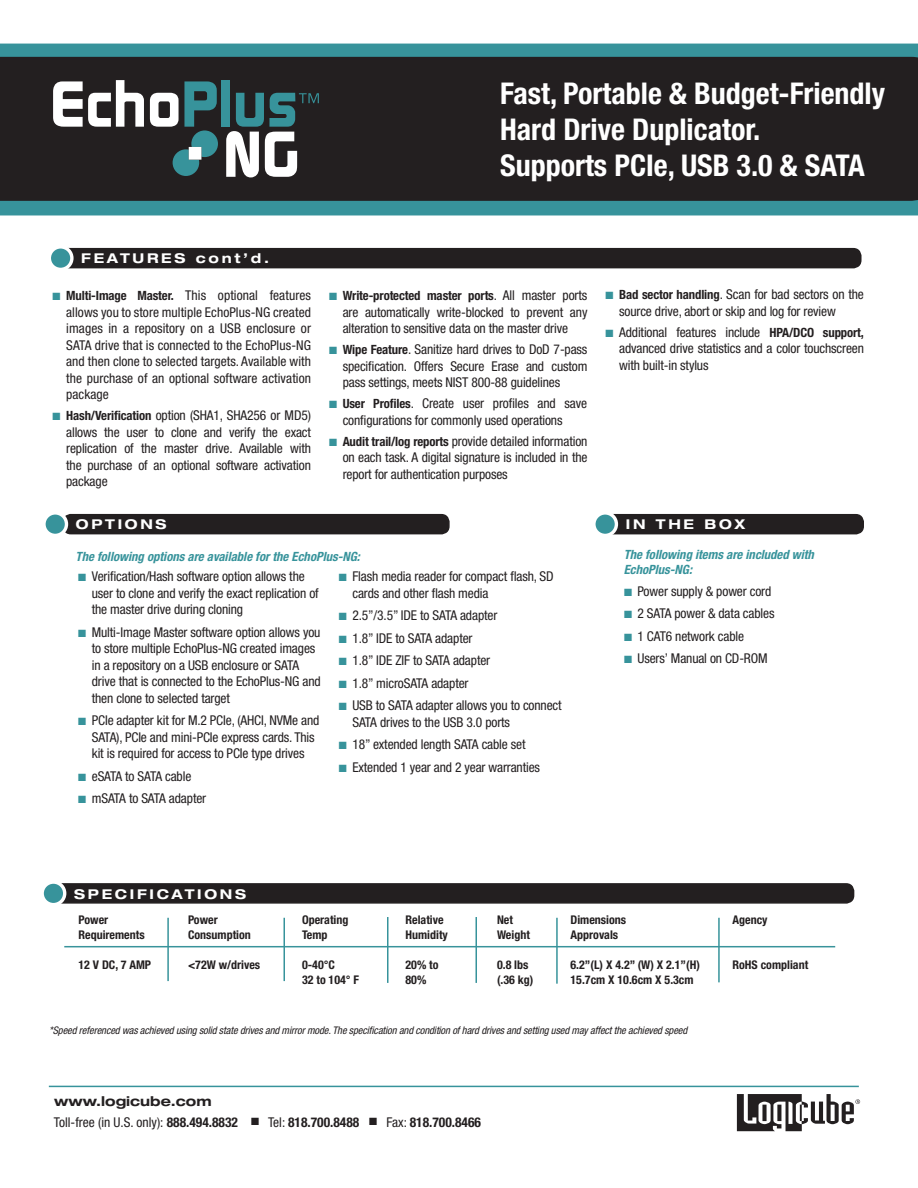
<style>
.page{position:relative;width:918px;height:1188px;background:#fff}
.page>*{position:absolute;margin:0;border:0;box-sizing:border-box;transform-origin:0 0}
.t1{font:700 condensed 30px/36px "Helvetica Neue";color:#fff}
.t2{font:condensed 13.5px/16.5px "Helvetica Neue";letter-spacing:-.01em;color:#231f20}
.t3{font:700 condensed 13.5px "Helvetica Neue";color:#231f20}
.t4{font:700 expanded 13.5px "Helvetica Neue";letter-spacing:.2em;color:#fff}
.t5{font:700 expanded 13.5px "Helvetica Neue";color:#231f20}
.t6{font:italic 700 condensed 12.75px/15px "Helvetica Neue";color:#37939b}
.t7{font:700 condensed 12.75px "Helvetica Neue";letter-spacing:-.01em;color:#231f20}
.t8{font:700 condensed 12px "Helvetica Neue";color:#231f20}
.t9{font:italic condensed 10.5px "Helvetica Neue";letter-spacing:-.01em;color:#231f20}
.s1{color:#37939b}
.s2{font-weight:700;font-size:12.75px}
.s3{font-weight:400;font-size:13.5px}
.s4{font-weight:400}
</style>
<div class="page">
<div style="left:0;top:44px;width:918px;height:171px;background:#37939b"></div>
<div style="left:0;top:57px;width:918px;height:144px;background:#231f20"></div>
<hr style="left:49px;top:1086px;width:810px;height:1px;background:#37939b">
<svg style="left:737px;top:1094px;width:123px;height:37px"></svg>
<div style="left:44px;top:884px;width:810px;height:19px;background:#231f20;border-radius:8px"></div>
<div style="left:43px;top:883px;width:811px;height:21px;border:2px solid #231f20;border-radius:8px"></div>
<svg style="left:42px;top:882px;width:23px;height:23px"></svg>
<div style="left:40px;top:880px;width:26px;height:26px;border:3px solid #fff;border-radius:50%"></div>
<hr style="left:64px;top:946px;width:771px;height:1px;background:#39939b">
<hr style="left:167px;top:918px;width:2px;height:63px;background:#37939b">
<hr style="left:284px;top:918px;width:1px;height:63px;background:#37939b">
<hr style="left:718px;top:918px;width:2px;height:64px;background:#37939b">
<hr style="left:556px;top:918px;width:2px;height:66px;background:#37939b">
<hr style="left:476px;top:917px;width:1px;height:66px;background:#37939b">
<hr style="left:387px;top:917px;width:1px;height:66px;background:#37939b">
<div style="left:63px;top:515px;width:386px;height:19px;background:#231f20;border-radius:8px"></div>
<div style="left:63px;top:514px;width:387px;height:20px;border:2px solid #231f20;border-radius:8px"></div>
<div style="left:596px;top:515px;width:267px;height:19px;background:#231f20;border-radius:8px"></div>
<div style="left:595px;top:514px;width:269px;height:20px;border:2px solid #231f20;border-radius:8px"></div>
<svg style="left:44px;top:513px;width:22px;height:22px"></svg>
<div style="left:42px;top:511px;width:26px;height:26px;border:3px solid #fff;border-radius:50%"></div>
<svg style="left:594px;top:513px;width:22px;height:22px"></svg>
<div style="left:592px;top:511px;width:26px;height:26px;border:3px solid #fff;border-radius:50%"></div>
<div style="left:51px;top:249px;width:810px;height:19px;background:#231f20;border-radius:8px"></div>
<div style="left:50px;top:248px;width:812px;height:20px;border:2px solid #231f20;border-radius:8px"></div>
<svg style="left:49px;top:247px;width:23px;height:22px"></svg>
<div style="left:48px;top:245px;width:26px;height:26px;border:3px solid #fff;border-radius:50%"></div>
<svg style="left:53px;top:80px;width:91px;height:47px"></svg>
<div style="left:221px;top:80px;width:9px;height:47px;background:#37939b"></div>
<svg style="left:226px;top:93px;width:93px;height:85px"></svg>
<svg style="left:150px;top:81px;width:68px;height:95px;background:#476063"></svg>
<p class="t1" style="left:500px;top:75px;width:387px">Fast, Portable &amp; Budget-Friendly<br>Hard Drive Duplicator.<br>Supports PCIe, USB 3.0 &amp; SATA</p>
<p class="t4" style="left:81px;top:250px;width:189px">FEATURES cont’d.</p>
<p class="t2" style="left:66px;top:287px;width:246px;text-align:justify;text-indent:-14px"><span class="s1">■</span> <span class="s2">Multi-Image Master.</span> This optional features allows you to store multiple EchoPlus-NG created images in a repository on a USB enclosure or SATA drive that is connected to the EchoPlus-NG and then clone to selected targets. Available with the purchase of an optional software activation package</p>
<p class="t2" style="left:66px;top:407px;width:246px;text-align:justify;text-indent:-14px"><span class="s1">■</span> <span class="s2">Hash/Verification</span> option (SHA1, SHA256 or MD5) allows the user to clone and verify the exact replication of the master drive. Available with the purchase of an optional software activation package</p>
<p class="t7" style="left:329px;top:288px;width:260px"><span class="s1">■</span> Write-protected master ports<span class="s3">. All master ports</span></p>
<p class="t2" style="left:343px;top:304px;width:246px">are automatically write-blocked to prevent any alteration to sensitive data on the master drive</p>
<p class="t2" style="left:343px;top:341px;width:246px;text-align:justify;text-indent:-14px"><span class="s1">■</span> <span class="s2">Wipe Feature</span>. Sanitize hard drives to DoD 7-pass specification. Offers Secure Erase and custom pass settings, meets NIST 800-88 guidelines</p>
<p class="t2" style="left:343px;top:395px;width:246px;text-indent:-14px"><span class="s1">■</span> <span class="s2">User Profiles</span>. Create user profiles and save configurations for commonly used operations</p>
<p class="t2" style="left:343px;top:433px;width:246px;text-align:justify;text-indent:-14px"><span class="s1">■</span> <span class="s2">Audit trail/log reports</span> provide detailed information on each task. A digital signature is included in the report for authentication purposes</p>
<p class="t2" style="left:619px;top:286px;width:246px;text-indent:-14px"><span class="s1">■</span> <span class="s2">Bad sector handling</span>. Scan for bad sectors on the source drive, abort or skip and log for review</p>
<p class="t2" style="left:619px;top:324px;width:246px;text-align:justify;text-indent:-14px"><span class="s1">■</span> Additional features include <span class="s2">HPA/DCO support, </span>advanced drive statistics and a color touchscreen with built-in stylus</p>
<p class="t4" style="left:76px;top:516px;width:92px">OPTIONS</p>
<p class="t4" style="left:626px;top:516px;width:121px">IN THE BOX</p>
<p class="t6" style="left:76px;top:549px;width:286px">The following options are available for the EchoPlus-NG:</p>
<p class="t2" style="left:92px;top:568px;width:228px;text-indent:-14px"><span class="s1">■</span> Verification/Hash software option allows the user to clone and verify the exact replication of the master drive during cloning</p>
<p class="t2" style="left:92px;top:624px;width:230px;text-indent:-14px"><span class="s1">■</span> Multi-Image Master software option allows you to store multiple EchoPlus-NG created images in a repository on a USB enclosure or SATA drive that is connected to the EchoPlus-NG and then clone to selected target</p>
<p class="t2" style="left:92px;top:712px;width:229px;text-indent:-14px"><span class="s1">■</span> PCIe adapter kit for M.2 PCIe, (AHCI, NVMe and<br>SATA), PCIe and mini-PCIe express cards. This kit is required for access to PCIe type drives</p>
<p class="t2" style="left:78px;top:768px;width:115px"><span class="s1">■</span> eSATA to SATA cable</p>
<p class="t2" style="left:78px;top:790px;width:130px"><span class="s1">■</span> mSATA to SATA adapter</p>
<p class="t2" style="left:352px;top:568px;width:203px;text-indent:-14px"><span class="s1">■</span> Flash media reader for compact flash, SD cards and other flash media</p>
<p class="t2" style="left:339px;top:607px;width:160px"><span class="s1">■</span> 2.5”/3.5” IDE to SATA adapter</p>
<p class="t2" style="left:339px;top:630px;width:135px"><span class="s1">■</span> 1.8” IDE to SATA adapter</p>
<p class="t2" style="left:339px;top:652px;width:153px"><span class="s1">■</span> 1.8” IDE ZIF to SATA adapter</p>
<p class="t2" style="left:339px;top:675px;width:131px"><span class="s1">■</span> 1.8” microSATA adapter</p>
<p class="t2" style="left:352px;top:697px;width:211px;text-indent:-14px"><span class="s1">■</span> USB to SATA adapter allows you to connect<br>SATA drives to the USB 3.0 ports</p>
<p class="t2" style="left:339px;top:736px;width:188px"><span class="s1">■</span> 18” extended length SATA cable set</p>
<p class="t2" style="left:339px;top:759px;width:203px"><span class="s1">■</span> Extended 1 year and 2 year warranties</p>
<p class="t4" style="left:74px;top:885px;width:173px">SPECIFICATIONS</p>
<p class="t6" style="left:624px;top:546px;width:192px">The following items are included with<br>EchoPlus-NG:</p>
<p class="t2" style="left:624px;top:583px;width:149px"><span class="s1">■</span> Power supply &amp; power cord</p>
<p class="t2" style="left:624px;top:605px;width:152px"><span class="s1">■</span> 2 SATA power &amp; data cables</p>
<p class="t2" style="left:624px;top:628px;width:122px"><span class="s1">■</span> 1 CAT6 network cable</p>
<p class="t2" style="left:624px;top:650px;width:145px"><span class="s1">■</span> Users’ Manual on CD-ROM</p>
<p class="t8" style="left:79px;top:913px;width:31px">Power</p>
<p class="t8" style="left:188px;top:913px;width:31px">Power</p>
<p class="t8" style="left:302px;top:913px;width:48px">Operating</p>
<p class="t8" style="left:406px;top:913px;width:40px">Relative</p>
<p class="t8" style="left:497px;top:913px;width:17px">Net</p>
<p class="t8" style="left:571px;top:913px;width:57px">Dimensions</p>
<p class="t8" style="left:733px;top:913px;width:36px">Agency</p>
<p class="t8" style="left:79px;top:928px;width:68px">Requirements</p>
<p class="t8" style="left:188px;top:928px;width:64px">Consumption</p>
<p class="t8" style="left:302px;top:928px;width:27px">Temp</p>
<p class="t8" style="left:406px;top:928px;width:44px">Humidity</p>
<p class="t8" style="left:497px;top:928px;width:34px">Weight</p>
<p class="t8" style="left:571px;top:928px;width:49px">Approvals</p>
<p class="t8" style="left:79px;top:958px;width:74px">12 V DC, 7 AMP</p>
<p class="t8" style="left:188px;top:958px;width:74px">&lt;72W w/drives</p>
<p class="t8" style="left:302px;top:958px;width:34px">0-40°C</p>
<p class="t8" style="left:406px;top:958px;width:35px">20% to</p>
<p class="t8" style="left:497px;top:958px;width:33px">0.8 lbs</p>
<p class="t8" style="left:571px;top:958px;width:131px">6.2”(L) X 4.2” (W) X 2.1”(H)</p>
<p class="t8" style="left:733px;top:958px;width:77px">RoHS compliant</p>
<p class="t8" style="left:302px;top:973px;width:59px">32 to 104° F</p>
<p class="t8" style="left:406px;top:973px;width:22px">80%</p>
<p class="t8" style="left:497px;top:973px;width:38px">(.36 kg)</p>
<p class="t8" style="left:571px;top:973px;width:125px">15.7cm X 10.6cm X 5.3cm</p>
<p class="t9" style="left:49px;top:1024px;width:640px">*Speed referenced was achieved using solid state drives and mirror mode. The specification and condition of hard drives and setting used may affect the achieved speed</p>
<p class="t5" style="left:54px;top:1092px;width:159px">www.logicube.com</p>
<p class="t3" style="left:54px;top:1114px;width:429px"><span class="s4">Toll-free (in U.S. only):</span> 888.494.8832 ■ <span class="s4">Tel:</span> 818.700.8488 ■ <span class="s4">Fax:</span> 818.700.8466</p>
</div>
